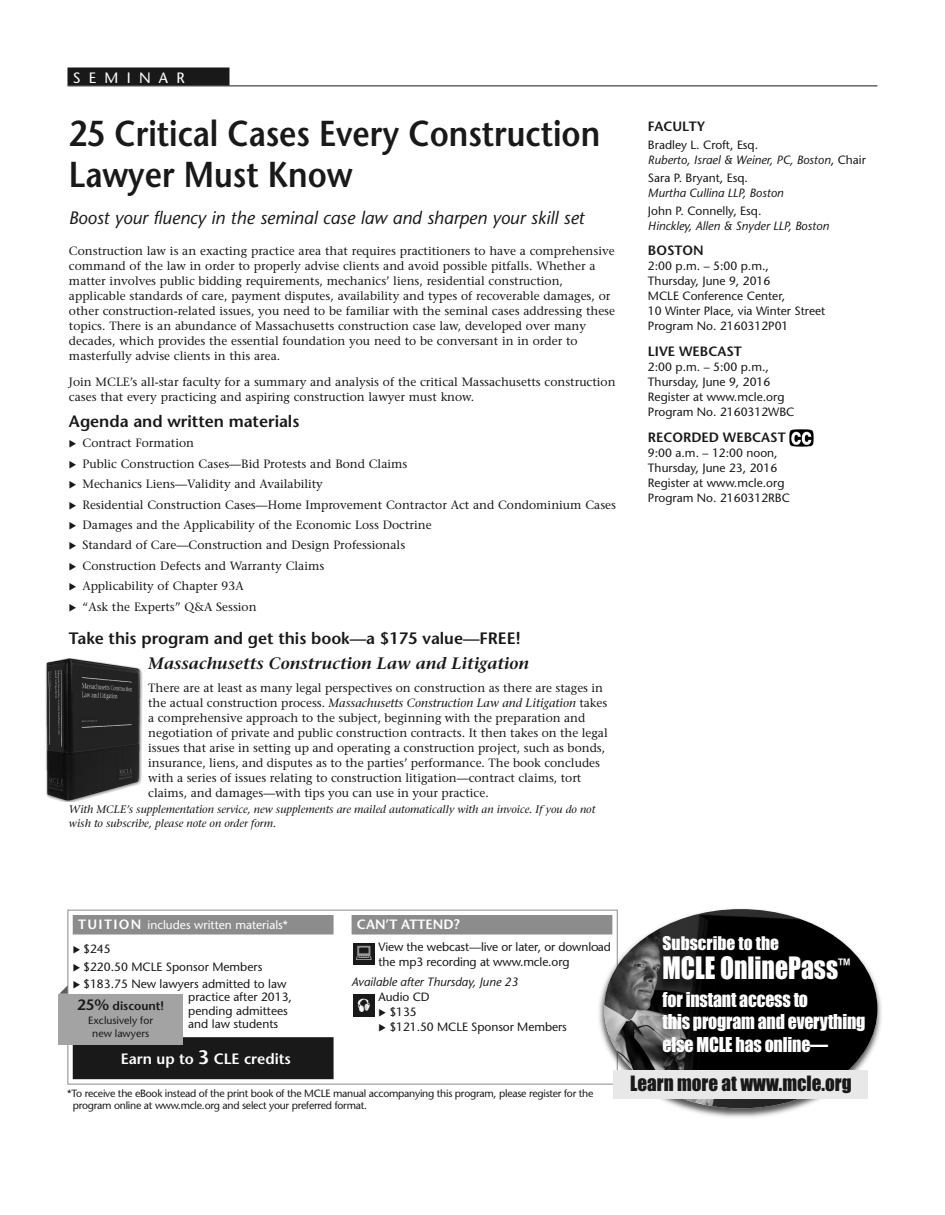
<style>
.page{position:relative;width:945px;height:1215px;background:#fff}
.page>*{position:absolute;margin:0;border:0;box-sizing:border-box;transform-origin:0 0}
.t1{font:600 36px/40.5px "Stone Sans";color:#191919;scale:.88 1}
.t2{font:28.5px "Impact";color:#fff;scale:.9 1}
.t3{font:19.5px "Impact";color:#191919}
.t4{font:19.05px/22.2px "Impact";letter-spacing:-.01em;color:#fff;scale:.94 1}
.t5{font:italic 18px "Stone Sans";color:#191919}
.t6{font:17.4px "Impact";color:#fff}
.t7{font:600 16.5px "Stone Sans";color:#191919}
.t8{font:italic 600 16.5px "Stone Serif";color:#191919}
.t9{font:600 15px "Stone Sans";color:#fff}
.t10{font:15px "Stone Sans";letter-spacing:.55em;color:#fff}
.t11{font:600 13.5px "Stone Sans";color:#191919}
.t12{font:600 13.5px "Stone Sans";color:#fff}
.t13{font:12px/15px "Stone Serif";color:#191919}
.t14{font:12px/15px "Stone Sans";color:#191919}
.t15{font:italic 12px/15px "Stone Sans";color:#191919}
.t16{font:12px "Stone Sans";color:#fff}
.t17{font:600 12px "Stone Sans";color:#191919}
.t18{font:italic 10.8px/13.5px "Stone Serif";color:#191919}
.t19{font:10.5px/12px "Stone Sans";letter-spacing:-.025em;color:#191919}
.t20{font:10.5px/12.6px "Stone Sans";color:#191919;text-align:center}
.s1{font-style:italic}
.s2{font-style:normal}
.s3{font-weight:600;font-size:13.5px}
.s4{font-size:19.5px}
.s5{font-size:15px}
</style>
<div class="page">
<svg style="left:59px;top:976px;width:9px;height:18px"></svg>
<img style="left:790px;top:430px;width:23px;height:16px">
<div style="left:68px;top:68px;width:161px;height:18px;background:#191919"></div>
<hr style="left:68px;top:86px;width:809px;height:1px;background:#191919">
<img style="left:45px;top:658px;width:97px;height:143px">
<div style="left:68px;top:910px;width:550px;height:174px;border:1px solid #8c8c8c"></div>
<div style="left:73px;top:915px;width:261px;height:20px;background:#8c8c8c"></div>
<div style="left:73px;top:1037px;width:261px;height:42px;background:#191919"></div>
<div style="left:352px;top:915px;width:260px;height:20px;background:#8c8c8c"></div>
<div style="left:353px;top:943px;width:22px;height:22px;background:#191919"></div>
<div style="left:353px;top:995px;width:22px;height:22px;background:#191919"></div>
<img style="left:595px;top:909px;width:225px;height:209px">
<img style="left:604px;top:909px;width:274px;height:199px;border-radius:50%">
<img style="left:634px;top:921px;width:248px;height:149px">
<div style="left:614px;top:1070px;width:254px;height:29px;background:#e8e8e8"></div>
<div style="left:58px;top:994px;width:125px;height:51px;background:#a3a3a3"></div>
<p class="t10" style="left:73px;top:71px;width:113px">SEMINAR</p>
<h1 class="t1" style="left:69px;top:117px;width:605px">25 Critical Cases Every Construction<br>Lawyer Must Know</h1>
<h3 class="t5" style="left:69px;top:211px;width:517px">Boost your fluency in the seminal case law and sharpen your skill set</h3>
<p class="t13" style="left:69px;top:245px;width:548px">Construction law is an exacting practice area that requires practitioners to have a comprehensive command of the law in order to properly advise clients and avoid possible pitfalls. Whether a matter involves public bidding requirements, mechanics’ liens, residential construction, applicable standards of care, payment disputes, availability and types of recoverable damages, or other construction-related issues, you need to be familiar with the seminal cases addressing these topics. There is an abundance of Massachusetts construction case law, developed over many decades, which provides the essential foundation you need to be conversant in in order to masterfully advise clients in this area.</p>
<p class="t13" style="left:69px;top:376px;width:548px">Join MCLE’s all-star faculty for a summary and analysis of the critical Massachusetts construction cases that every practicing and aspiring construction lawyer must know.</p>
<h3 class="t7" style="left:69px;top:415px;width:232px">Agenda and written materials</h3>
<p class="t13" style="left:69px;top:437px;width:127px">◆ Contract Formation</p>
<p class="t13" style="left:69px;top:457px;width:340px">◆ Public Construction Cases—Bid Protests and Bond Claims</p>
<p class="t13" style="left:69px;top:478px;width:255px">◆ Mechanics Liens—Validity and Availability</p>
<p class="t13" style="left:69px;top:498px;width:549px">◆ Residential Construction Cases—Home Improvement Contractor Act and Condominium Cases</p>
<p class="t13" style="left:69px;top:519px;width:364px">◆ Damages and the Applicability of the Economic Loss Doctrine</p>
<p class="t13" style="left:69px;top:539px;width:338px">◆ Standard of Care—Construction and Design Professionals</p>
<p class="t13" style="left:69px;top:559px;width:257px">◆ Construction Defects and Warranty Claims</p>
<p class="t13" style="left:69px;top:580px;width:176px">◆ Applicability of Chapter 93A</p>
<p class="t13" style="left:69px;top:600px;width:189px">◆ “Ask the Experts” Q&amp;A Session</p>
<h3 class="t7" style="left:69px;top:632px;width:453px">Take this program and get this book—a $175 value—FREE!</h3>
<h3 class="t8" style="left:148px;top:657px;width:383px">Massachusetts Construction Law and Litigation</h3>
<p class="t13" style="left:148px;top:682px;width:461px">There are at least as many legal perspectives on construction as there are stages in the actual construction process. <span class="s1">Massachusetts Construction Law and Litigation</span> takes a comprehensive approach to the subject, beginning with the preparation and negotiation of private and public construction contracts. It then takes on the legal issues that arise in setting up and operating a construction project, such as bonds, insurance, liens, and disputes as to the parties’ performance. The book concludes with a series of issues relating to construction litigation—contract claims, tort claims, and damages—with tips you can use in your practice.</p>
<p class="t18" style="left:69px;top:804px;width:528px">With MCLE’s supplementation service, new supplements are mailed automatically with an invoice. If you do not wish to subscribe, please note on order form.</p>
<p class="t11" style="left:648px;top:121px;width:59px">FACULTY</p>
<p class="t15" style="left:648px;top:139px;width:219px"><span class="s2">Bradley L. Croft, Esq.<br></span>Ruberto, Israel &amp; Weiner, PC, Boston<span class="s2">, Chair</span></p>
<p class="t14" style="left:648px;top:171px;width:102px">Sara P. Bryant, Esq.</p>
<p class="t15" style="left:648px;top:186px;width:137px">Murtha Cullina LLP, Boston</p>
<p class="t14" style="left:648px;top:204px;width:115px">John P. Connelly, Esq.</p>
<p class="t15" style="left:648px;top:219px;width:183px">Hinckley, Allen &amp; Snyder LLP, Boston</p>
<p class="t11" style="left:648px;top:245px;width:57px">BOSTON</p>
<p class="t14" style="left:648px;top:260px;width:179px">2:00 p.m. – 5:00 p.m.,<br>Thursday, June 9, 2016<br>MCLE Conference Center,<br>10 Winter Place, via Winter Street<br>Program No. 2160312P01</p>
<p class="t11" style="left:648px;top:346px;width:95px">LIVE WEBCAST</p>
<p class="t14" style="left:648px;top:361px;width:148px">2:00 p.m. – 5:00 p.m.,<br>Thursday, June 9, 2016<br>Register at www.mcle.org<br>Program No. 2160312WBC</p>
<p class="t11" style="left:648px;top:432px;width:139px">RECORDED WEBCAST</p>
<p class="t14" style="left:648px;top:446px;width:144px">9:00 a.m. – 12:00 noon,<br>Thursday, June 23, 2016<br>Register at www.mcle.org<br>Program No. 2160312RBC</p>
<p class="t16" style="left:78px;top:920px;width:211px"><span class="s3">TUITION</span> includes written materials*</p>
<p class="t14" style="left:73px;top:942px;width:40px">◆ $245</p>
<p class="t14" style="left:73px;top:961px;width:191px">◆ $220.50 MCLE Sponsor Members</p>
<p class="t14" style="left:188px;top:978px;width:105px;line-height:13.5px;text-indent:-115px">◆ $183.75 New lawyers admitted to law practice after 2013, pending admittees and law students</p>
<p class="t9" style="left:121px;top:1053px;width:172px">Earn up to <span class="s4">3</span> CLE credits</p>
<p class="t17" style="left:77px;top:1001px;width:88px"><span class="s5">25%</span> discount!</p>
<p class="t20" style="left:88px;top:1016px;width:66px">Exclusively for new lawyers</p>
<p class="t12" style="left:357px;top:919px;width:104px">CAN’T ATTEND?</p>
<p class="t14" style="left:379px;top:940px;width:234px">View the webcast—live or later, or download the mp3 recording at www.mcle.org</p>
<p class="t15" style="left:352px;top:976px;width:168px">Available after Thursday, June 23</p>
<p class="t14" style="left:379px;top:991px;width:53px">Audio CD</p>
<p class="t14" style="left:379px;top:1006px;width:40px">◆ $135</p>
<p class="t14" style="left:379px;top:1021px;width:190px">◆ $121.50 MCLE Sponsor Members</p>
<p class="t19" style="left:73px;top:1088px;width:522px;text-indent:-6px">*To receive the eBook instead of the print book of the MCLE manual accompanying this program, please register for the program online at www.mcle.org and select your preferred format.</p>
<h3 class="t6" style="left:663px;top:934px;width:118px">Subscribe to the</h3>
<h2 class="t2" style="left:663px;top:952px;width:210px">MCLE OnlinePass<sup>™</sup></h2>
<h3 class="t4" style="left:663px;top:990px;width:217px">for instant access to<br>this program and everything else MCLE has online—</h3>
<h3 class="t3" style="left:630px;top:1073px;width:223px">Learn more at www.mcle.org</h3>
</div>
